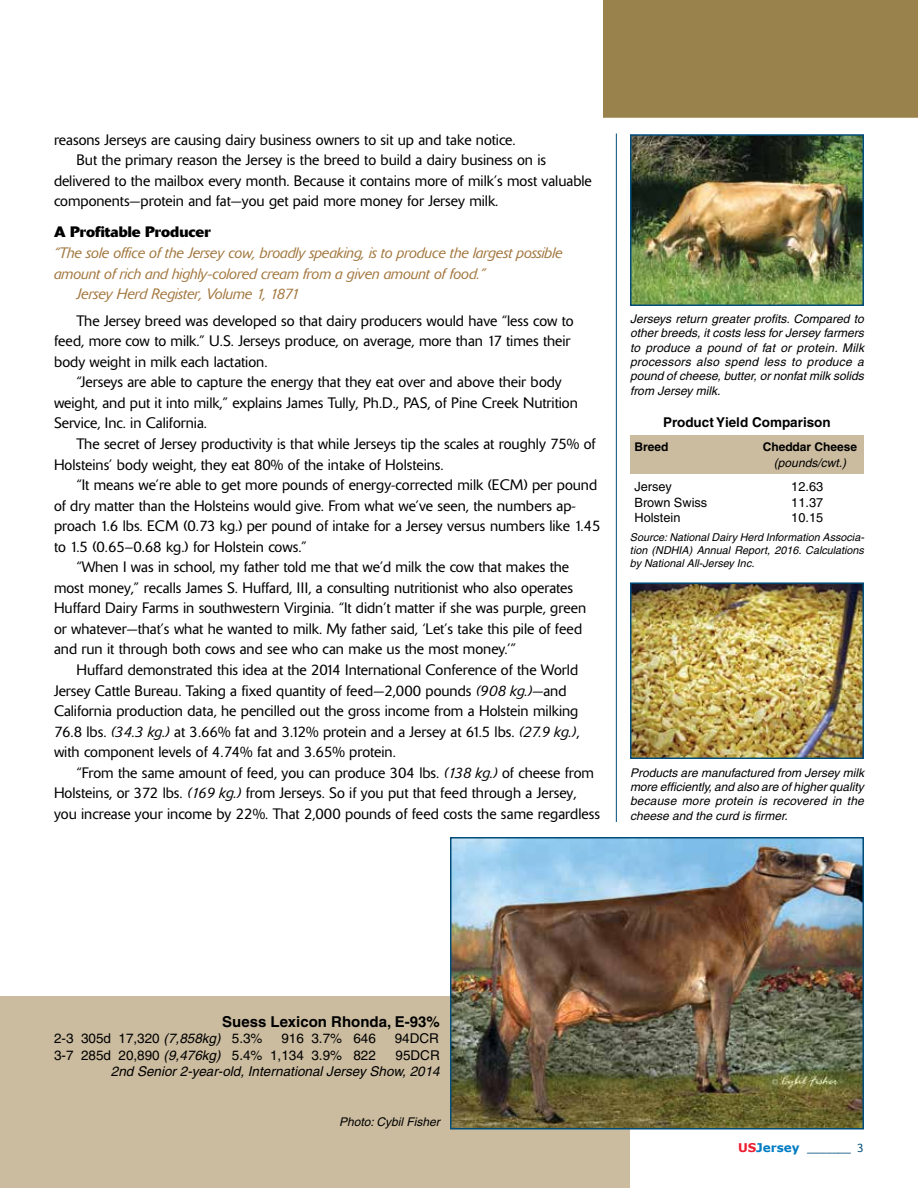
<style>
.page{position:relative;width:918px;height:1188px;background:#fff}
.page>*{position:absolute;margin:0;border:0;box-sizing:border-box;transform-origin:0 0}
.t1{font:300 15px/20.5px "Delta";color:#000}
.t2{font:italic 300 15px "Delta";color:#a2763d}
.t3{font:700 15px "Helvetica";color:#000}
.t4{font:700 15px "Delta";color:#000}
.t5{font:13.5px "Helvetica";color:#000}
.t6{font:italic 13.5px "Helvetica";color:#000}
.t7{font:700 13.5px "Helvetica";color:#000}
.t8{font:12.75px "Helvetica";color:#000}
.t9{font:italic 12px/14.4px "Helvetica";color:#000;text-align:justify}
.t10{font:700 12px "Helvetica";color:#000}
.t11{font:12px "Trebuchet MS";color:#004d7a}
.t12{font:italic 10.8px/12.9px "Helvetica";color:#000;text-align:justify}
.s1{font-style:italic}
.s2{font-family:"Verdana";font-weight:700;color:#ed1c2e}
.s3{font-family:"Verdana";font-weight:700;color:#007cc3}
.s4{font-family:"Delta";font-weight:300}
</style>
<div class="page">
<div style="left:2px;top:996px;width:628px;height:192px;background:#cbbc9f"></div>
<svg style="left:0;top:996px;width:2px;height:192px"></svg>
<img style="left:633px;top:585px;width:228px;height:171px">
<div style="left:630px;top:582px;width:234px;height:177px;border:2px solid #004d7a"></div>
<hr style="left:616px;top:134px;width:1px;height:688px;background:#004d7a">
<img style="left:633px;top:137px;width:228px;height:166px">
<div style="left:630px;top:134px;width:234px;height:172px;border:2px solid #004d7a"></div>
<div style="left:603px;top:0;width:315px;height:118px;background:#9a824d"></div>
<div style="left:630px;top:435px;width:234px;height:39px;background:#cbbc9f"></div>
<img style="left:453px;top:840px;width:408px;height:287px">
<div style="left:450px;top:837px;width:414px;height:293px;border:2px solid #004d7a"></div>
<p class="t1" style="left:54px;top:129px;width:463px">reasons Jerseys are causing dairy business owners to sit up and take notice.</p>
<p class="t1" style="left:76px;top:150px;width:471px">But the primary reason the Jersey is the breed to build a dairy business on is</p>
<p class="t1" style="left:54px;top:171px;width:539px">delivered to the mailbox every month. Because it contains more of milk’s most valuable</p>
<p class="t1" style="left:54px;top:191px;width:446px">components—protein and fat—you get paid more money for Jersey milk.</p>
<p class="t4" style="left:54px;top:223px;width:158px">A Profitable Producer</p>
<p class="t2" style="left:54px;top:244px;width:510px">“The sole office of the Jersey cow, broadly speaking, is to produce the largest possible</p>
<p class="t2" style="left:54px;top:265px;width:433px">amount of rich and highly-colored cream from a given amount of food.”</p>
<p class="t2" style="left:76px;top:286px;width:225px">Jersey Herd Register, Volume 1, 1871</p>
<p class="t1" style="left:54px;top:310px;width:521px;text-indent:22px">The Jersey breed was developed so that dairy producers would have “less cow to feed, more cow to milk.” U.S. Jerseys produce, on average, more than 17 times their body weight in milk each lactation.</p>
<p class="t1" style="left:54px;top:372px;width:525px;text-indent:22px">“Jerseys are able to capture the energy that they eat over and above their body weight, and put it into milk,” explains James Tully, Ph.D., PAS, of Pine Creek Nutrition<br>Service, Inc. in California.</p>
<p class="t1" style="left:54px;top:434px;width:543px;text-indent:22px">The secret of Jersey productivity is that while Jerseys tip the scales at roughly 75% of<br>Holsteins’ body weight, they eat 80% of the intake of Holsteins.</p>
<p class="t1" style="left:76px;top:475px;width:522px">“It means we’re able to get more pounds of energy-corrected milk (ECM) per pound</p>
<p class="t1" style="left:54px;top:495px;width:523px">of dry matter than the Holsteins would give. From what we’ve seen, the numbers ap-</p>
<p class="t1" style="left:54px;top:516px;width:548px">proach 1.6 lbs. ECM (0.73 kg.) per pound of intake for a Jersey versus numbers like 1.45</p>
<p class="t1" style="left:54px;top:536px;width:254px">to 1.5 (0.65–0.68 kg.) for Holstein cows.”</p>
<p class="t1" style="left:76px;top:557px;width:494px">“When I was in school, my father told me that we’d milk the cow that makes the</p>
<p class="t1" style="left:54px;top:577px;width:521px">most money,” recalls James S. Huffard, III, a consulting nutritionist who also operates</p>
<p class="t1" style="left:54px;top:598px;width:534px">Huffard Dairy Farms in southwestern Virginia. “It didn’t matter if she was purple, green</p>
<p class="t1" style="left:54px;top:619px;width:530px">or whatever—that’s what he wanted to milk. My father said, ‘Let’s take this pile of feed</p>
<p class="t1" style="left:54px;top:639px;width:464px">and run it through both cows and see who can make us the most money.’”</p>
<p class="t1" style="left:76px;top:660px;width:503px">Huffard demonstrated this idea at the 2014 International Conference of the World</p>
<p class="t1" style="left:54px;top:680px;width:514px">Jersey Cattle Bureau. Taking a fixed quantity of feed—2,000 pounds <span class="s1">(908 kg.)</span>—and</p>
<p class="t1" style="left:54px;top:701px;width:526px">California production data, he pencilled out the gross income from a Holstein milking</p>
<p class="t1" style="left:54px;top:721px;width:527px">76.8 lbs. <span class="s1">(34.3 kg.)</span> at 3.66% fat and 3.12% protein and a Jersey at 61.5 lbs. <span class="s1">(27.9 kg.)</span>,</p>
<p class="t1" style="left:54px;top:742px;width:343px">with component levels of 4.74% fat and 3.65% protein.</p>
<p class="t1" style="left:76px;top:762px;width:519px">“From the same amount of feed, you can produce 304 lbs. <span class="s1">(138 kg.)</span> of cheese from</p>
<p class="t1" style="left:54px;top:783px;width:524px">Holsteins, or 372 lbs. <span class="s1">(169 kg.)</span> from Jerseys. So if you put that feed through a Jersey,</p>
<p class="t1" style="left:54px;top:804px;width:547px">you increase your income by 22%. That 2,000 pounds of feed costs the same regardless</p>
<p class="t9" style="left:630px;top:311px;width:236px">Jerseys return greater profits. Compared to other breeds, it costs less for Jersey farmers to produce a pound of fat or protein. Milk processors also spend less to produce a pound of cheese, butter, or nonfat milk solids from Jersey milk.</p>
<p class="t7" style="left:663px;top:414px;width:169px">Product Yield Comparison</p>
<p class="t10" style="left:634px;top:439px;width:36px">Breed</p>
<p class="t10" style="left:763px;top:439px;width:96px">Cheddar Cheese</p>
<p class="t9" style="left:774px;top:456px;width:74px">(pounds/cwt.)</p>
<p class="t8" style="left:634px;top:479px;width:39px">Jersey</p>
<p class="t8" style="left:791px;top:479px;width:33px">12.63</p>
<p class="t8" style="left:634px;top:495px;width:74px">Brown Swiss</p>
<p class="t8" style="left:791px;top:495px;width:33px">11.37</p>
<p class="t8" style="left:634px;top:510px;width:48px">Holstein</p>
<p class="t8" style="left:791px;top:510px;width:33px">10.15</p>
<p class="t12" style="left:630px;top:531px;width:236px">Source: National Dairy Herd Information Associa&shy;tion (NDHIA) Annual Report, 2016. Calculations by National All-Jersey Inc.</p>
<p class="t9" style="left:630px;top:765px;width:236px">Products are manufactured from Jersey milk more efficiently, and also are of higher quality because more protein is recovered in the cheese and the curd is firmer.</p>
<p class="t3" style="left:222px;top:1013px;width:219px">Suess Lexicon Rhonda, E-93%</p>
<p class="t5" style="left:54px;top:1031px;width:210px">2-3 305d 17,320 <span class="s1">(7,858kg)</span> 5.3%</p>
<p class="t5" style="left:281px;top:1031px;width:96px">916 3.7% 646</p>
<p class="t5" style="left:395px;top:1031px;width:46px">94DCR</p>
<p class="t5" style="left:54px;top:1047px;width:323px">3-7 285d 20,890 <span class="s1">(9,476kg)</span> 5.4% 1,134 3.9% 822</p>
<p class="t5" style="left:396px;top:1047px;width:46px">95DCR</p>
<p class="t6" style="left:111px;top:1063px;width:330px">2nd Senior 2-year-old, International Jersey Show, 2014</p>
<p class="t9" style="left:339px;top:1115px;width:102px">Photo: Cybil Fisher</p>
<p class="t11" style="left:738px;top:1140px;width:127px"><span class="s2">US</span><span class="s3">Jersey</span> _______ <span class="s4">3</span></p>
</div>
